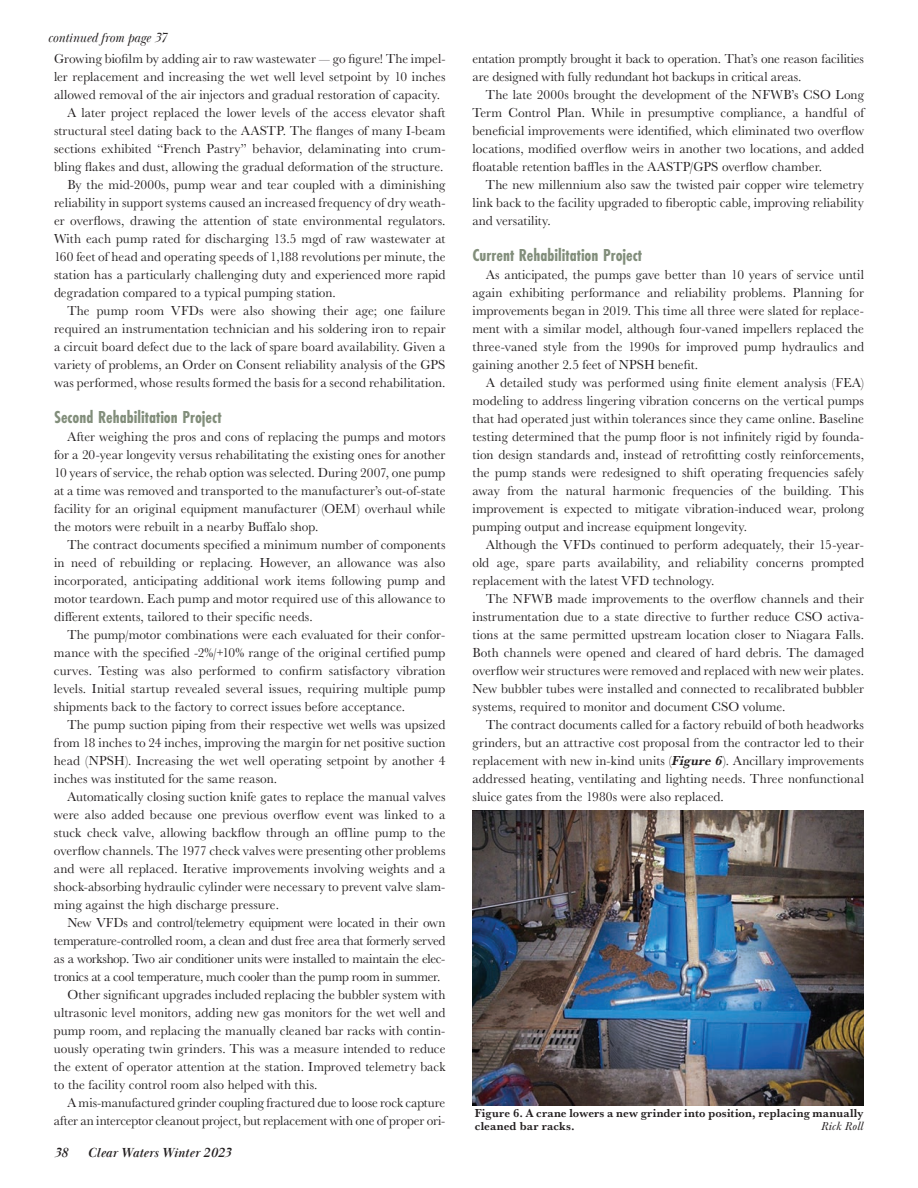
<style>
.page{position:relative;width:918px;height:1188px;background:#fff}
.page>*{position:absolute;margin:0;border:0;box-sizing:border-box;transform-origin:0 0}
._2-Subhead_Text{font:700 18px "Futura PT Cond";color:#828e7b}
._1-BodyText{font:13.5px/18px "Baskerville URW";color:#231f20;text-align:justify}
.t1{font:italic 700 13.5px "Baskerville Display PT";letter-spacing:.005em;color:#231f20}
._1-BodyText-2{font:italic 13.5px "Baskerville Display PT";color:#231f20}
._4-Captions_Text{font:700 12px/13.5px "Baskerville URW";letter-spacing:.015em;color:#231f20}
._4-Captions_Text-2{font:italic 12px "Baskerville URW";letter-spacing:.015em;color:#231f20}
.s1{font-weight:700;font-style:italic}
</style>
<div class="page">
<img style="left:473px;top:810px;width:391px;height:296px">
<p class="_1-BodyText-2" style="left:48px;top:30px;width:121px">continued from page 37</p>
<p class="_1-BodyText" style="left:54px;top:49px;width:393px">Growing biofilm by adding air to raw wastewater — go figure! The impel&shy;ler replacement and increasing the wet well level setpoint by 10 inches allowed removal of the air injectors and gradual restoration of capacity.</p>
<p class="_1-BodyText" style="left:54px;top:103px;width:393px;text-indent:13px">A later project replaced the lower levels of the access elevator shaft structural steel dating back to the AASTP. The flanges of many I-beam sections exhibited “French Pastry” behavior, delaminating into crum&shy;bling flakes and dust, allowing the gradual deformation of the structure.</p>
<p class="_1-BodyText" style="left:54px;top:175px;width:393px;text-indent:13px">By the mid-2000s, pump wear and tear coupled with a diminishing reliability in support systems caused an increased frequency of dry weath&shy;er overflows, drawing the attention of state environmental regulators.<br>With each pump rated for discharging 13.5 mgd of raw wastewater at 160 feet of head and operating speeds of 1,188 revolutions per minute, the station has a particularly challenging duty and experienced more rapid degradation compared to a typical pumping station.</p>
<p class="_1-BodyText" style="left:54px;top:301px;width:393px;text-indent:13px">The pump room VFDs were also showing their age; one failure required an instrumentation technician and his soldering iron to repair a circuit board defect due to the lack of spare board availability. Given a variety of problems, an Order on Consent reliability analysis of the GPS was performed, whose results formed the basis for a second rehabilitation.</p>
<p class="_2-Subhead_Text" style="left:54px;top:407px;width:169px">Second Rehabilitation Project</p>
<p class="_1-BodyText" style="left:54px;top:427px;width:393px;text-indent:13px">After weighing the pros and cons of replacing the pumps and motors for a 20-year longevity versus rehabilitating the existing ones for another 10 years of service, the rehab option was selected. During 2007, one pump at a time was removed and transported to the manufacturer’s out-of-state facility for an original equipment manufacturer (OEM) overhaul while the motors were rebuilt in a nearby Buffalo shop.</p>
<p class="_1-BodyText" style="left:54px;top:535px;width:393px;text-indent:13px">The contract documents specified a minimum number of components in need of rebuilding or replacing. However, an allowance was also incorporated, anticipating additional work items following pump and motor teardown. Each pump and motor required use of this allowance to different extents, tailored to their specific needs.</p>
<p class="_1-BodyText" style="left:54px;top:625px;width:393px;text-indent:14px">The pump/motor combinations were each evaluated for their confor&shy;mance with the specified -2%/+10% range of the original certified pump curves. Testing was also performed to confirm satisfactory vibration levels. Initial startup revealed several issues, requiring multiple pump shipments back to the factory to correct issues before acceptance.</p>
<p class="_1-BodyText" style="left:54px;top:715px;width:393px;text-indent:13px">The pump suction piping from their respective wet wells was upsized from 18 inches to 24 inches, improving the margin for net positive suction head (NPSH). Increasing the wet well operating setpoint by another 4 inches was instituted for the same reason.</p>
<p class="_1-BodyText" style="left:54px;top:787px;width:393px;text-indent:13px">Automatically closing suction knife gates to replace the manual valves were also added because one previous overflow event was linked to a stuck check valve, allowing backflow through an offline pump to the overflow channels. The 1977 check valves were presenting other problems and were all replaced. Iterative improvements involving weights and a shock-absorbing hydraulic cylinder were necessary to prevent valve slam&shy;ming against the high discharge pressure.</p>
<p class="_1-BodyText" style="left:54px;top:913px;width:393px;text-indent:13px">New VFDs and control/telemetry equipment were located in their own temperature-controlled room, a clean and dust free area that formerly served as a workshop. Two air conditioner units were installed to maintain the elec&shy;tronics at a cool temperature, much cooler than the pump room in summer.</p>
<p class="_1-BodyText" style="left:54px;top:985px;width:393px;text-indent:13px">Other significant upgrades included replacing the bubbler system with ultrasonic level monitors, adding new gas monitors for the wet well and pump room, and replacing the manually cleaned bar racks with contin&shy;uously operating twin grinders. This was a measure intended to reduce the extent of operator attention at the station. Improved telemetry back to the facility control room also helped with this.</p>
<p class="_1-BodyText" style="left:54px;top:1093px;width:393px;text-align:right">A mis-manufactured grinder coupling fractured due to loose rock capture after an interceptor cleanout project, but replacement with one of proper ori-</p>
<p class="t1" style="left:54px;top:1145px;width:15px">38</p>
<p class="t1" style="left:88px;top:1145px;width:145px">Clear Waters Winter 2023</p>
<p class="_1-BodyText" style="left:472px;top:49px;width:393px">entation promptly brought it back to operation. That’s one reason facilities are designed with fully redundant hot backups in critical areas.</p>
<p class="_1-BodyText" style="left:472px;top:85px;width:393px;text-indent:13px">The late 2000s brought the development of the NFWB’s CSO Long Term Control Plan. While in presumptive compliance, a handful of beneficial improvements were identified, which eliminated two overflow locations, modified overflow weirs in another two locations, and added floatable retention baffles in the AASTP/GPS overflow chamber.</p>
<p class="_1-BodyText" style="left:472px;top:175px;width:393px;text-indent:13px">The new millennium also saw the twisted pair copper wire telemetry link back to the facility upgraded to fiberoptic cable, improving reliability and versatility.</p>
<p class="_2-Subhead_Text" style="left:472px;top:245px;width:171px">Current Rehabilitation Project</p>
<p class="_1-BodyText" style="left:473px;top:265px;width:393px;text-indent:13px">As anticipated, the pumps gave better than 10 years of service until again exhibiting performance and reliability problems. Planning for improvements began in 2019. This time all three were slated for replace&shy;ment with a similar model, although four-vaned impellers replaced the three-vaned style from the 1990s for improved pump hydraulics and gaining another 2.5 feet of NPSH benefit.</p>
<p class="_1-BodyText" style="left:473px;top:373px;width:393px;text-indent:13px">A detailed study was performed using finite element analysis (FEA) modeling to address lingering vibration concerns on the vertical pumps that had operated just within tolerances since they came online. Baseline testing determined that the pump floor is not infinitely rigid by founda&shy;tion design standards and, instead of retrofitting costly reinforcements, the pump stands were redesigned to shift operating frequencies safely away from the natural harmonic frequencies of the building. This improvement is expected to mitigate vibration-induced wear, prolong pumping output and increase equipment longevity.</p>
<p class="_1-BodyText" style="left:473px;top:535px;width:393px;text-indent:13px">Although the VFDs continued to perform adequately, their 15-year&shy;old age, spare parts availability, and reliability concerns prompted replacement with the latest VFD technology.</p>
<p class="_1-BodyText" style="left:473px;top:589px;width:393px;text-indent:13px">The NFWB made improvements to the overflow channels and their instrumentation due to a state directive to further reduce CSO activa&shy;tions at the same permitted upstream location closer to Niagara Falls.<br>Both channels were opened and cleared of hard debris. The damaged overflow weir structures were removed and replaced with new weir plates.<br>New bubbler tubes were installed and connected to recalibrated bubbler systems, required to monitor and document CSO volume.</p>
<p class="_1-BodyText" style="left:473px;top:715px;width:393px;text-indent:13px">The contract documents called for a factory rebuild of both headworks grinders, but an attractive cost proposal from the contractor led to their replacement with new in-kind units (<span class="s1">Figure 6</span>). Ancillary improvements addressed heating, ventilating and lighting needs. Three nonfunctional sluice gates from the 1980s were also replaced.</p>
<p class="_4-Captions_Text" style="left:475px;top:1106px;width:390px">Figure 6. A crane lowers a new grinder into position, replacing manually cleaned bar racks.</p>
<p class="_4-Captions_Text-2" style="left:821px;top:1120px;width:44px">Rick Roll</p>
</div>
